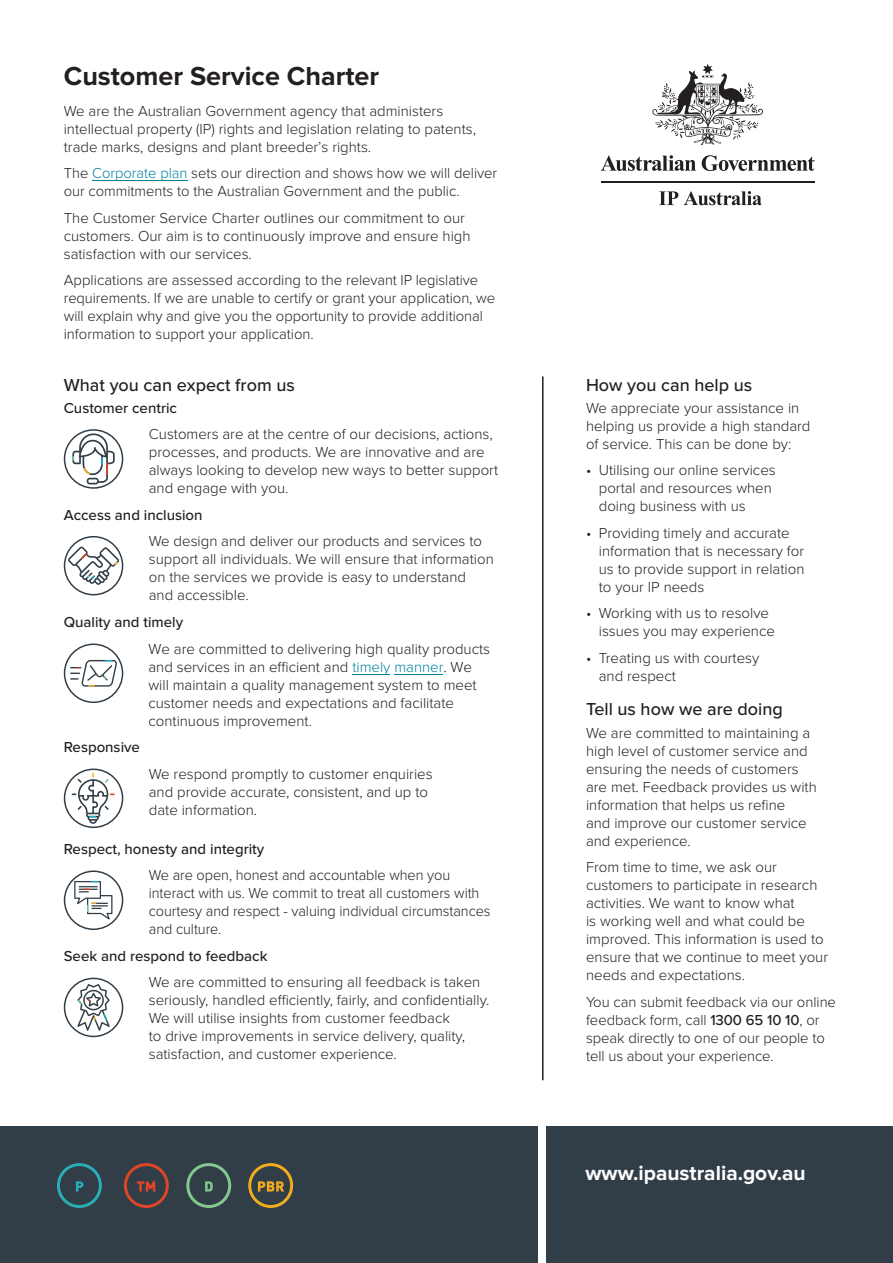
<style>
.page{position:relative;width:893px;height:1263px;background:#fff}
.page>*{position:absolute;margin:0;border:0;box-sizing:border-box;transform-origin:0 0}
.Body{font:700 27px "Proxima Nova";color:#231f20}
.Master_header{font:700 21px "Proxima Nova";color:#fff}
.Body-2{font:500 18px "Proxima Nova";color:#231f20}
.Body-3{font:300 15px/18px "Proxima Nova";color:#231f20}
.Body-4{font:500 15px "Proxima Nova";color:#231f20}
.s1{color:#00819c}
.s2{font-weight:500}
</style>
<div class="page">
<div style="left:64px;top:429px;width:59px;height:60px;border:2px solid #313e48;border-radius:50%"></div>
<div style="left:64px;top:978px;width:59px;height:59px;border:2px solid #313e48;border-radius:50%"></div>
<div style="left:64px;top:870px;width:59px;height:60px;border:2px solid #313e48;border-radius:50%"></div>
<div style="left:64px;top:768px;width:59px;height:60px;border:2px solid #313e48;border-radius:50%"></div>
<div style="left:64px;top:643px;width:59px;height:60px;border:2px solid #313e48;border-radius:50%"></div>
<div style="left:64px;top:536px;width:59px;height:59px;border:2px solid #313e48;border-radius:50%"></div>
<svg style="left:72px;top:433px;width:43px;height:51px"></svg>
<svg style="left:68px;top:546px;width:51px;height:39px"></svg>
<svg style="left:70px;top:660px;width:47px;height:27px"></svg>
<svg style="left:72px;top:773px;width:43px;height:51px"></svg>
<svg style="left:74px;top:881px;width:38px;height:38px"></svg>
<svg style="left:76px;top:984px;width:34px;height:47px"></svg>
<hr style="left:542px;top:376px;width:1px;height:704px;background:#231f20">
<div style="left:0;top:1127px;width:537px;height:136px;background:#313e48"></div>
<div style="left:547px;top:1127px;width:346px;height:136px;background:#313e48"></div>
<svg style="left:601px;top:155px;width:95px;height:16px"></svg>
<svg style="left:702px;top:155px;width:112px;height:16px"></svg>
<svg style="left:652px;top:64px;width:111px;height:81px"></svg>
<hr style="left:601px;top:181px;width:213px;height:1px;background:#231f20">
<svg style="left:659px;top:191px;width:19px;height:14px"></svg>
<svg style="left:684px;top:191px;width:78px;height:14px"></svg>
<div style="left:124px;top:1163px;width:45px;height:45px;border:3px solid #df4526;border-radius:50%"></div>
<svg style="left:137px;top:1181px;width:18px;height:10px"></svg>
<div style="left:186px;top:1163px;width:45px;height:45px;border:3px solid #82c88f;border-radius:50%"></div>
<svg style="left:205px;top:1181px;width:8px;height:10px"></svg>
<div style="left:248px;top:1163px;width:45px;height:45px;border:3px solid #f1ac1d;border-radius:50%"></div>
<svg style="left:258px;top:1181px;width:26px;height:10px"></svg>
<div style="left:57px;top:1163px;width:45px;height:45px;border:3px solid #2aaeb5;border-radius:50%"></div>
<svg style="left:76px;top:1181px;width:7px;height:10px"></svg>
<hr style="left:353px;top:674px;width:37px;height:1px;background:#00819c">
<hr style="left:395px;top:674px;width:48px;height:1px;background:#00819c">
<hr style="left:92px;top:180px;width:95px;height:1px;background:#00819c">
<p class="Body" style="left:64px;top:61px;width:317px">Customer Service Charter</p>
<p class="Body-3" style="left:64px;top:102px;width:414px">We are the Australian Government agency that administers intellectual property (IP) rights and legislation relating to patents, trade marks, designs and plant breeder’s rights.</p>
<p class="Body-3" style="left:64px;top:165px;width:435px">The <span class="s1">Corporate plan</span> sets our direction and shows how we will deliver our commitments to the Australian Government and the public.</p>
<p class="Body-3" style="left:64px;top:209px;width:408px">The Customer Service Charter outlines our commitment to our customers. Our aim is to continuously improve and ensure high satisfaction with our services.</p>
<p class="Body-3" style="left:64px;top:272px;width:433px">Applications are assessed according to the relevant IP legislative requirements. If we are unable to certify or grant your application, we will explain why and give you the opportunity to provide additional information to support your application.</p>
<p class="Body-2" style="left:64px;top:374px;width:233px">What you can expect from us</p>
<p class="Body-4" style="left:64px;top:399px;width:115px">Customer centric</p>
<p class="Body-3" style="left:149px;top:426px;width:351px">Customers are at the centre of our decisions, actions, processes, and products. We are innovative and are always looking to develop new ways to better support and engage with you.</p>
<p class="Body-4" style="left:64px;top:506px;width:140px">Access and inclusion</p>
<p class="Body-3" style="left:149px;top:533px;width:346px">We design and deliver our products and services to support all individuals. We will ensure that information on the services we provide is easy to understand and accessible.</p>
<p class="Body-4" style="left:64px;top:613px;width:121px">Quality and timely</p>
<p class="Body-3" style="left:148px;top:640px;width:343px">We are committed to delivering high quality products and services in an efficient and <span class="s1">timely manner</span>. We will maintain a quality management system to meet customer needs and expectations and facilitate continuous improvement.</p>
<p class="Body-4" style="left:64px;top:738px;width:78px">Responsive</p>
<p class="Body-3" style="left:149px;top:765px;width:285px">We respond promptly to customer enquiries and provide accurate, consistent, and up to date information.</p>
<p class="Body-4" style="left:64px;top:840px;width:202px">Respect, honesty and integrity</p>
<p class="Body-3" style="left:149px;top:867px;width:343px">We are open, honest and accountable when you interact with us. We commit to treat all customers with courtesy and respect - valuing individual circumstances and culture.</p>
<p class="Body-4" style="left:64px;top:947px;width:205px">Seek and respond to feedback</p>
<p class="Body-3" style="left:149px;top:974px;width:342px">We are committed to ensuring all feedback is taken seriously, handled efficiently, fairly, and confidentially.<br>We will utilise insights from customer feedback<br>to drive improvements in service delivery, quality, satisfaction, and customer experience.</p>
<h1 class="Body-2" style="left:586px;top:374px;width:168px">How you can help us</h1>
<p class="Body-3" style="left:586px;top:399px;width:226px">We appreciate your assistance in helping us provide a high standard of service. This can be done by:</p>
<p class="Body-3" style="left:599px;top:462px;width:178px;text-indent:-13px">• Utilising our online services portal and resources when doing business with us</p>
<p class="Body-3" style="left:599px;top:524px;width:207px;text-indent:-13px">• Providing timely and accurate information that is necessary for us to provide support in relation to your IP needs</p>
<p class="Body-3" style="left:599px;top:605px;width:178px;text-indent:-13px">• Working with us to resolve issues you may experience</p>
<p class="Body-3" style="left:599px;top:649px;width:162px;text-indent:-13px">• Treating us with courtesy and respect</p>
<h1 class="Body-2" style="left:586px;top:699px;width:198px">Tell us how we are doing</h1>
<p class="Body-3" style="left:586px;top:724px;width:232px">We are committed to maintaining a high level of customer service and ensuring the needs of customers are met. Feedback provides us with information that helps us refine<br>and improve our customer service and experience.</p>
<p class="Body-3" style="left:586px;top:858px;width:244px">From time to time, we ask our customers to participate in research activities. We want to know what<br>is working well and what could be improved. This information is used to ensure that we continue to meet your needs and expectations.</p>
<p class="Body-3" style="left:586px;top:993px;width:251px">You can submit feedback via our online feedback form, call <span class="s2">1300 65 10 10</span>, or speak directly to one of our people to tell us about your experience.</p>
<p class="Master_header" style="left:585px;top:1160px;width:222px">www.ipaustralia.gov.au</p>
</div>
